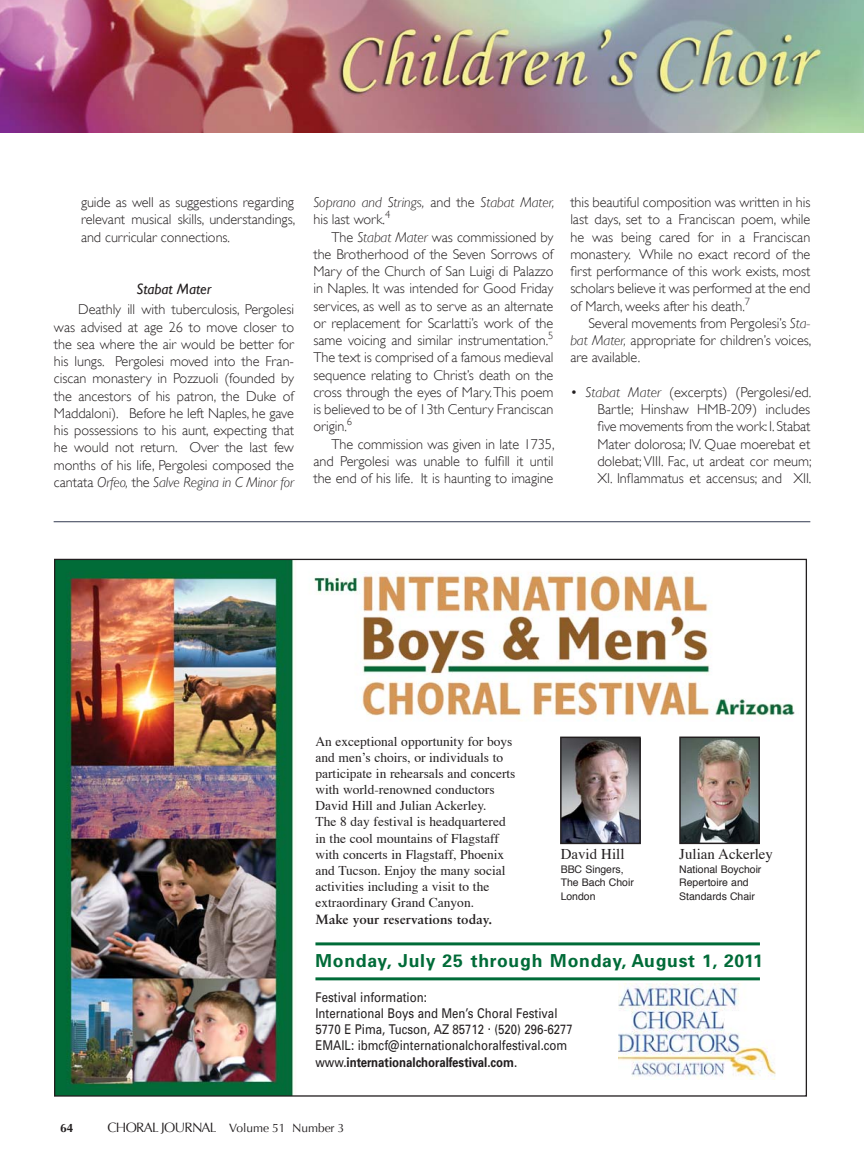
<style>
.page{position:relative;width:864px;height:1161px;background:#fff}
.page>*{position:absolute;margin:0;border:0;box-sizing:border-box;transform-origin:0 0}
.t1{font:700 18px "Univers";letter-spacing:.045em;color:#006b38}
.t2{font:15px "Times";color:#231f20}
.t3{font:italic 15px "Gill Sans";letter-spacing:-.005em;color:#231f20}
.t4{font:300 14.25px/17.2px "Gill Sans";letter-spacing:-.005em;color:#231f20;text-align:justify}
.t5{font:italic 300 14.25px/17.2px "Gill Sans";letter-spacing:-.005em;color:#231f20}
.t6{font:13.5px/16.2px "Times";color:#231f20}
.t7{font:13.5px/16.2px "Univers";color:#231f20;scale:.85 1}
.t8{font:700 13.5px "Classical Garamond BT";color:#231f20}
.t9{font:12px "Optima";letter-spacing:-.005em;color:#231f20}
.t10{font:700 12px "Optima";color:#231f20}
.t11{font:10.5px/13.5px "Helvetica";color:#231f20}
.s1{font-style:italic}
.s2{font-style:normal}
.s3{font-weight:700}
.s4{font-size:13.5px}
</style>
<div class="page">
<img style="left:56px;top:561px;width:739px;height:534px">
<hr style="left:315px;top:942px;width:445px;height:3px;background:#006b38">
<hr style="left:315px;top:977px;width:445px;height:3px;background:#006b38">
<img style="left:619px;top:984px;width:157px;height:95px">
<img style="left:562px;top:739px;width:77px;height:103px">
<div style="left:560px;top:737px;width:81px;height:107px;border:1px solid #231f20"></div>
<img style="left:681px;top:739px;width:77px;height:103px">
<div style="left:679px;top:737px;width:81px;height:107px;border:1px solid #231f20"></div>
<hr style="left:54px;top:521px;width:756px;height:1px;background:#323a51">
<img style="left:0;top:0;width:864px;height:132px">
<p class="t4" style="left:81px;top:194px;width:216px">guide as well as suggestions regarding relevant musical skills, understandings, and curricular connections.</p>
<p class="t3" style="left:137px;top:281px;width:76px">Stabat Mater</p>
<p class="t4" style="left:54px;top:301px;width:242px;text-indent:24px">Deathly ill with tuberculosis, Pergolesi was advised at age 26 to move closer to the sea where the air would be better for his lungs. Pergolesi moved into the Fran&shy;ciscan monastery in Pozzuoli (founded by the ancestors of his patron, the Duke of Maddaloni). Before he left Naples, he gave his possessions to his aunt, expecting that he would not return. Over the last few months of his life, Pergolesi composed the cantata <span class="s1">Orfeo,</span> the <span class="s1">Salve Regina in C Minor for</span></p>
<p class="t5" style="left:313px;top:194px;width:243px">Soprano and Strings, <span class="s2">and the</span> Stabat Mater, <span class="s2">his last work.</span><sup>4</sup></p>
<p class="t4" style="left:313px;top:228px;width:242px;text-indent:18px">The <span class="s1">Stabat Mater</span> was commissioned by the Brotherhood of the Seven Sorrows of Mary of the Church of San Luigi di Palazzo in Naples. It was intended for Good Friday services, as well as to serve as an alternate or replacement for Scarlatti’s work of the same voicing and similar instrumentation.<sup>5<br></sup>The text is comprised of a famous medieval sequence relating to Christ’s death on the cross through the eyes of Mary. This poem is believed to be of 13th Century Franciscan origin.<sup>6</sup></p>
<p class="t4" style="left:313px;top:435px;width:243px;text-indent:18px">The commission was given in late 1735, and Pergolesi was unable to fulfill it until the end of his life. It is haunting to imagine</p>
<p class="t4" style="left:570px;top:194px;width:242px">this beautiful composition was written in his last days, set to a Franciscan poem, while he was being cared for in a Franciscan monastery. While no exact record of the first performance of this work exists, most scholars believe it was performed at the end of March, weeks after his death.<sup>7</sup></p>
<p class="t4" style="left:570px;top:315px;width:243px;text-indent:18px">Several movements from Pergolesi’s <span class="s1">Sta&shy;bat Mater,</span> appropriate for children’s voices, are available.</p>
<p class="t4" style="left:597px;top:384px;width:216px;text-indent:-27px">• <span class="s1">Stabat Mater</span> (excerpts) (Pergolesi/ed.<br>Bartle; Hinshaw HMB-209) includes five movements from the work: I. Stabat Mater dolorosa; IV. Quae moerebat et dolebat; VIII. Fac, ut ardeat cor meum; XI. Inflammatus et accensus; and XII.</p>
<p class="t6" style="left:315px;top:734px;width:202px">An exceptional opportunity for boys and men’s choirs, or individuals to participate in rehearsals and concerts with world-renowned conductors David Hill and Julian Ackerley.<br>The 8 day festival is headquartered in the cool mountains of Flagstaff with concerts in Flagstaff, Phoenix and Tucson. Enjoy the many social activities including a visit to the extraordinary Grand Canyon.</p>
<p class="t8" style="left:315px;top:912px;width:178px">Make your reservations today.</p>
<p class="t1" style="left:315px;top:954px;width:449px">Monday, July 25 through Monday, August 1, 2011</p>
<p class="t7" style="left:315px;top:990px;width:304px">Festival information:<br>International Boys and Men’s Choral Festival 5770 E Pima, Tucson, AZ 85712 . (520) 296-6277<br>EMAIL: ibmcf@internationalchoralfestival.com www.<span class="s3">internationalchoralfestival.com</span>.</p>
<p class="t2" style="left:679px;top:848px;width:95px">Julian Ackerley</p>
<p class="t11" style="left:679px;top:863px;width:84px">National Boychoir<br>Repertoire and<br>Standards Chair</p>
<p class="t2" style="left:561px;top:848px;width:65px">David Hill</p>
<p class="t11" style="left:561px;top:863px;width:75px">BBC Singers,<br>The Bach Choir<br>London</p>
<p class="t10" style="left:60px;top:1121px;width:15px">64</p>
<p class="t9" style="left:108px;top:1121px;width:238px"><span class="s4">CHORAL JOURNAL</span> Volume 51 Number 3</p>
</div>
